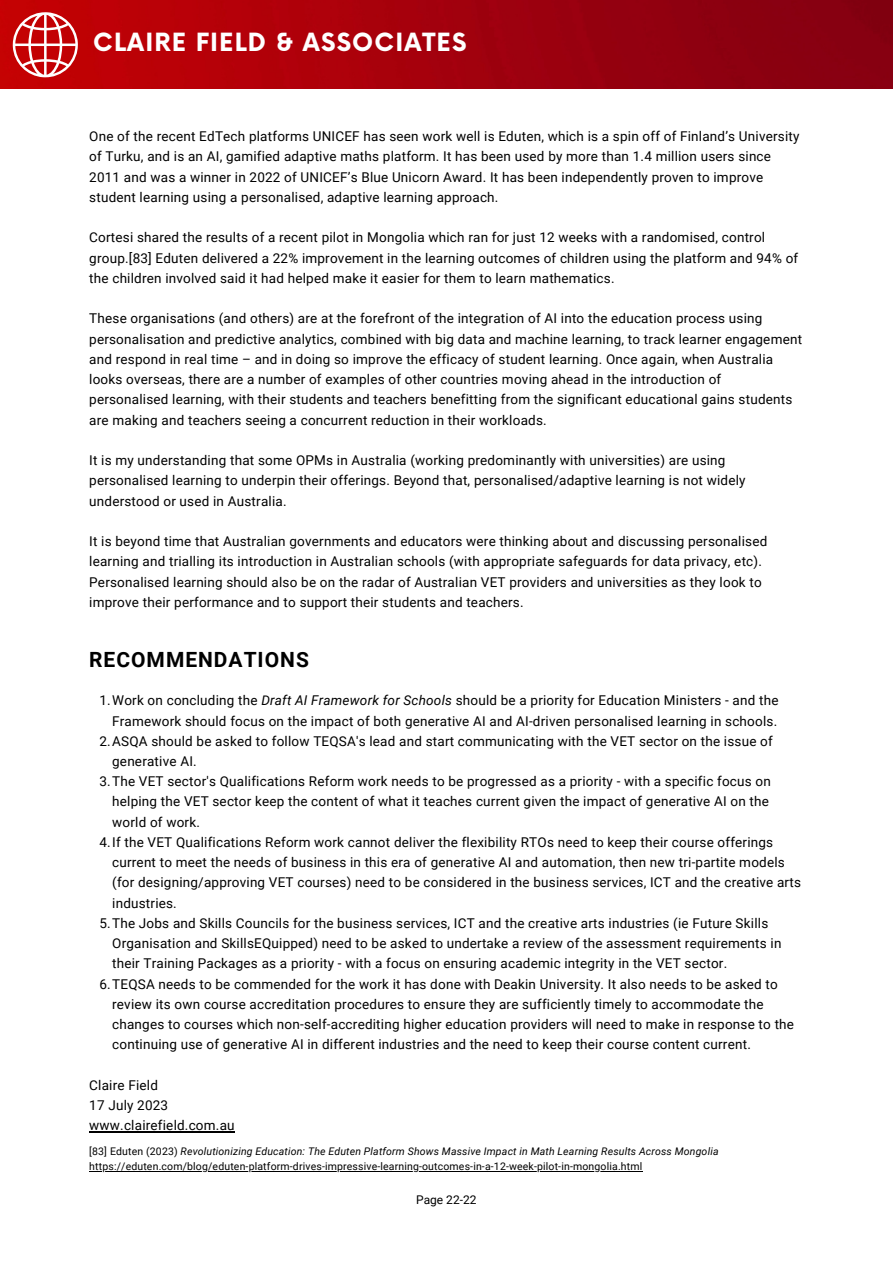
<style>
.page{position:relative;width:893px;height:1264px;background:#fff}
.page>*{position:absolute;margin:0;border:0;box-sizing:border-box;transform-origin:0 0}
.t1{font:700 24.45px "Now";letter-spacing:.045em;color:#fff}
.t2{font:700 21px "Roboto";letter-spacing:.045em;color:#000}
.t3{font:13.5px/20.2px "Roboto";letter-spacing:.015em;color:#000}
.t4{font:12px "Roboto";color:#000}
.t5{font:10.5px/15.8px "Roboto";letter-spacing:.015em;color:#000}
.s1{font-style:italic}
</style>
<div class="page">
<img style="left:0;top:0;width:892px;height:89px">
<svg style="left:12px;top:11px;width:67px;height:67px"></svg>
<hr style="left:89px;top:1171px;width:553px;height:1px;background:#000">
<hr style="left:89px;top:1131px;width:146px;height:1px;background:#000">
<p class="t1" style="left:93px;top:29px;width:374px">CLAIRE FIELD &amp; ASSOCIATES</p>
<p class="t3" style="left:89px;top:126px;width:711px">One of the recent EdTech platforms UNICEF has seen work well is Eduten, which is a spin off of Finland’s University of Turku, and is an AI, gamified adaptive maths platform. It has been used by more than 1.4 million users since 2011 and was a winner in 2022 of UNICEF’s Blue Unicorn Award. It has been independently proven to improve student learning using a personalised, adaptive learning approach.</p>
<p class="t3" style="left:89px;top:228px;width:710px">Cortesi shared the results of a recent pilot in Mongolia which ran for just 12 weeks with a randomised, control group.[83] Eduten delivered a 22% improvement in the learning outcomes of children using the platform and 94% of the children involved said it had helped make it easier for them to learn mathematics.</p>
<p class="t3" style="left:89px;top:309px;width:714px">These organisations (and others) are at the forefront of the integration of AI into the education process using personalisation and predictive analytics, combined with big data and machine learning, to track learner engagement and respond in real time – and in doing so improve the efficacy of student learning. Once again, when Australia looks overseas, there are a number of examples of other countries moving ahead in the introduction of personalised learning, with their students and teachers benefitting from the significant educational gains students are making and teachers seeing a concurrent reduction in their workloads.</p>
<p class="t3" style="left:89px;top:450px;width:657px">It is my understanding that some OPMs in Australia (working predominantly with universities) are using personalised learning to underpin their offerings. Beyond that, personalised/adaptive learning is not widely understood or used in Australia.</p>
<p class="t3" style="left:89px;top:531px;width:679px">It is beyond time that Australian governments and educators were thinking about and discussing personalised learning and trialling its introduction in Australian schools (with appropriate safeguards for data privacy, etc).<br>Personalised learning should also be on the radar of Australian VET providers and universities as they look to improve their performance and to support their students and teachers.</p>
<p class="t2" style="left:89px;top:647px;width:221px">RECOMMENDATIONS</p>
<p class="t3" style="left:99px;top:690px;width:680px;text-align:right">1.Work on concluding the <span class="s1">Draft AI Framework for Schools</span> should be a priority for Education Ministers - and the<br>Framework should focus on the impact of both generative AI and AI-driven personalised learning in schools.</p>
<p class="t3" style="left:112px;top:731px;width:662px;text-indent:-13px">2.ASQA should be asked to follow TEQSA's lead and start communicating with the VET sector on the issue of generative AI.</p>
<p class="t3" style="left:112px;top:771px;width:660px;text-indent:-13px">3.The VET sector's Qualifications Reform work needs to be progressed as a priority - with a specific focus on helping the VET sector keep the content of what it teaches current given the impact of generative AI on the world of work.</p>
<p class="t3" style="left:112px;top:832px;width:690px;text-indent:-13px">4.If the VET Qualifications Reform work cannot deliver the flexibility RTOs need to keep their course offerings current to meet the needs of business in this era of generative AI and automation, then new tri-partite models (for designing/approving VET courses) need to be considered in the business services, ICT and the creative arts industries.</p>
<p class="t3" style="left:112px;top:913px;width:670px;text-indent:-13px">5.The Jobs and Skills Councils for the business services, ICT and the creative arts industries (ie Future Skills<br>Organisation and SkillsEQuipped) need to be asked to undertake a review of the assessment requirements in their Training Packages as a priority - with a focus on ensuring academic integrity in the VET sector.</p>
<p class="t3" style="left:112px;top:973px;width:683px;text-indent:-13px">6.TEQSA needs to be commended for the work it has done with Deakin University. It also needs to be asked to review its own course accreditation procedures to ensure they are sufficiently timely to accommodate the changes to courses which non-self-accrediting higher education providers will need to make in response to the continuing use of generative AI in different industries and the need to keep their course content current.</p>
<p class="t3" style="left:89px;top:1075px;width:70px">Claire Field</p>
<p class="t3" style="left:89px;top:1095px;width:80px">17 July 2023</p>
<p class="t3" style="left:89px;top:1115px;width:147px">www.clairefield.com.au</p>
<p class="t5" style="left:89px;top:1143px;width:630px">[83] Eduten (2023) <span class="s1">Revolutionizing Education: The Eduten Platform Shows Massive Impact in Math Learning Results Across Mongolia </span>https://eduten.com/blog/eduten-platform-drives-impressive-learning-outcomes-in-a-12-week-pilot-in-mongolia.html</p>
<p class="t4" style="left:416px;top:1192px;width:62px">Page 22-22</p>
</div>
